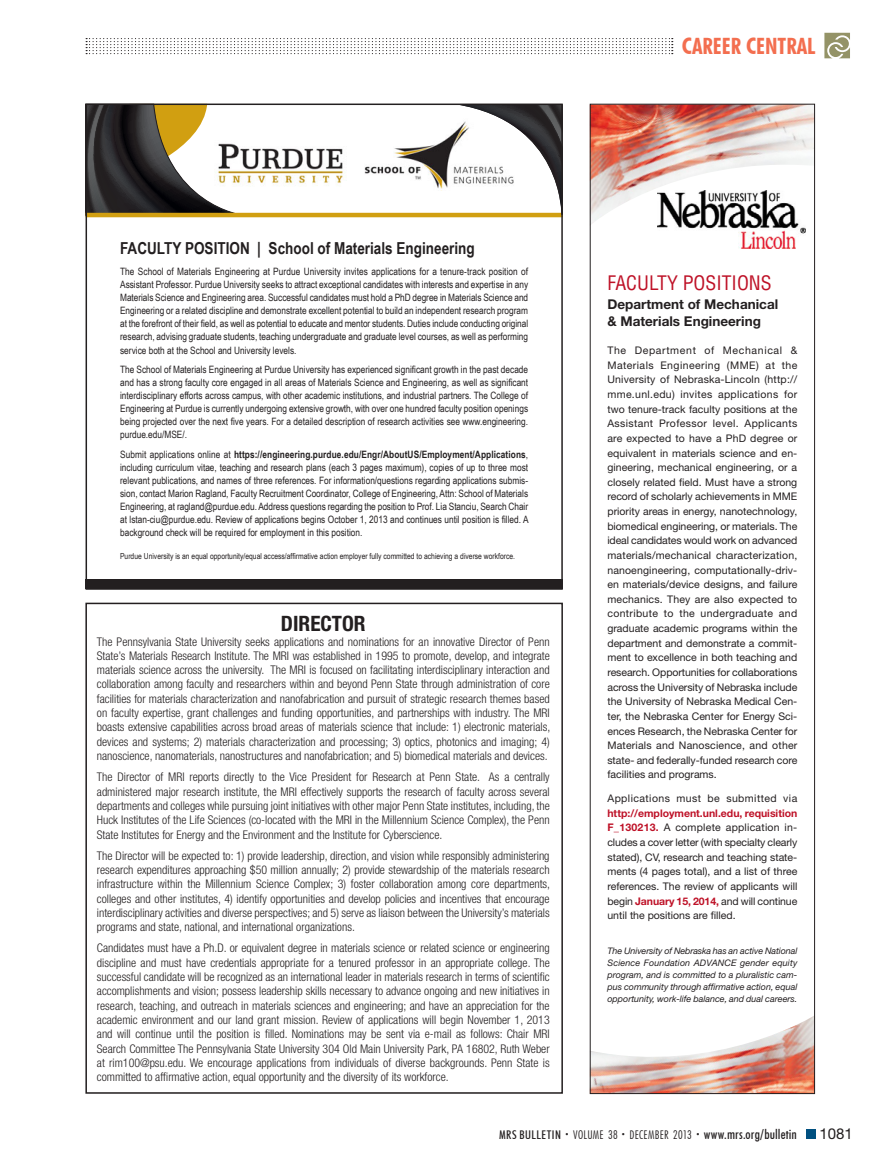
<style>
.page{position:relative;width:878px;height:1175px;background:#fff}
.page>*{position:absolute;margin:0;border:0;box-sizing:border-box;transform-origin:0 0}
.t1{font:700 condensed 22.5px "Futura BT";color:#f36e4f}
.t2{font:700 condensed 21.15px "Helvetica Neue";color:#231f20}
.t3{font:condensed 19.5px "Helvetica LT Std";color:#be1127}
.t4{font:700 16.5px "Arial Narrow";color:#231f20}
.t5{font:15px "Helvetica Neue LT Std";color:#231f20}
.t6{font:700 13.5px/16.5px "Helvetica Neue LT Std";color:#231f20}
.t7{font:300 condensed 12px/14.2px "Helvetica Neue";color:#231f20;text-align:justify}
.t8{font:300 condensed 12px "Futura BT";letter-spacing:.03em;color:#231f20}
.t9{font:10.5px/14.7px "Helvetica Neue LT Std";color:#231f20;text-align:justify}
.t10{font:10.2px/13.2px "Arial Narrow";color:#231f20;text-align:justify}
.t11{font:italic 9px/12px "Helvetica Neue LT Std";color:#231f20;text-align:justify}
.t12{font:8.25px "Arial Narrow";color:#231f20}
.s1{font-weight:700}
.s2{font-weight:700;color:#be1127}
.s3{font-weight:500}
.s4{font-size:7.5px}
.s5{font-weight:500;font-size:13.5px}
</style>
<div class="page">
<div style="left:806px;top:1130px;width:9px;height:8px;background:#005080"></div>
<svg style="left:86px;top:38px;width:586px;height:16px"></svg>
<svg style="left:824px;top:33px;width:26px;height:25px"></svg>
<img style="left:592px;top:106px;width:220px;height:117px">
<img style="left:592px;top:1017px;width:220px;height:75px">
<img style="left:244px;top:131px;width:212px;height:58px">
<svg style="left:85px;top:103px;width:159px;height:113px"></svg>
<hr style="left:86px;top:213px;width:476px;height:4px;background:#d19f11">
<svg style="left:456px;top:107px;width:103px;height:106px"></svg>
<div style="left:86px;top:104px;width:476px;height:486px;border:2px solid #231f20"></div>
<div style="left:86px;top:580px;width:476px;height:9px;background:#231f20"></div>
<div style="left:85px;top:602px;width:478px;height:491px;border:2px solid #231f20"></div>
<div style="left:657px;top:190px;width:150px;height:62px;background:#fff"></div>
<svg style="left:657px;top:189px;width:149px;height:60px"></svg>
<p class="t1" style="left:681px;top:32px;width:135px">CAREER CENTRAL</p>
<p class="t4" style="left:120px;top:239px;width:356px">FACULTY POSITION | School of Materials Engineering</p>
<p class="t10" style="left:120px;top:264px;width:409px">The School of Materials Engineering at Purdue University invites applications for a tenure-track position of Assistant Professor. Purdue University seeks to attract exceptional candidates with interests and expertise in any Materials Science and Engineering area. Successful candidates must hold a PhD degree in Materials Science and Engineering or a related discipline and demonstrate excellent potential to build an independent research program at the forefront of their field, as well as potential to educate and mentor students. Duties include conducting original research, advising graduate students, teaching undergraduate and graduate level courses, as well as performing service both at the School and University levels.</p>
<p class="t10" style="left:120px;top:362px;width:409px">The School of Materials Engineering at Purdue University has experienced significant growth in the past decade and has a strong faculty core engaged in all areas of Materials Science and Engineering, as well as significant interdisciplinary efforts across campus, with other academic institutions, and industrial partners. The College of Engineering at Purdue is currently undergoing extensive growth, with over one hundred faculty position openings being projected over the next five years. For a detailed description of research activities see www.engineering. purdue.edu/MSE/.</p>
<p class="t10" style="left:120px;top:447px;width:410px">Submit applications online at <span class="s1">https://engineering.purdue.edu/Engr/AboutUS/Employment/Applications</span>, including curriculum vitae, teaching and research plans (each 3 pages maximum), copies of up to three most relevant publications, and names of three references. For information/questions regarding applications submis&shy;sion, contact Marion Ragland, Faculty Recruitment Coordinator, College of Engineering, Attn: School of Materials Engineering, at ragland@purdue.edu. Address questions regarding the position to Prof. Lia Stanciu, Search Chair at lstan-ciu@purdue.edu. Review of applications begins October 1, 2013 and continues until position is filled. A background check will be required for employment in this position.</p>
<p class="t12" style="left:120px;top:551px;width:396px">Purdue University is an equal opportunity/equal access/affirmative action employer fully committed to achieving a diverse workforce.</p>
<p class="t2" style="left:281px;top:616px;width:86px">DIRECTOR</p>
<p class="t7" style="left:97px;top:635px;width:455px">The Pennsylvania State University seeks applications and nominations for an innovative Director of Penn State’s Materials Research Institute. The MRI was established in 1995 to promote, develop, and integrate materials science across the university. The MRI is focused on facilitating interdisciplinary interaction and collaboration among faculty and researchers within and beyond Penn State through administration of core facilities for materials characterization and nanofabrication and pursuit of strategic research themes based on faculty expertise, grant challenges and funding opportunities, and partnerships with industry. The MRI boasts extensive capabilities across broad areas of materials science that include: 1) electronic materials, devices and systems; 2) materials characterization and processing; 3) optics, photonics and imaging; 4) nanoscience, nanomaterials, nanostructures and nanofabrication; and 5) biomedical materials and devices.</p>
<p class="t7" style="left:97px;top:771px;width:454px">The Director of MRI reports directly to the Vice President for Research at Penn State. As a centrally administered major research institute, the MRI effectively supports the research of faculty across several departments and colleges while pursuing joint initiatives with other major Penn State institutes, including, the Huck Institutes of the Life Sciences (co-located with the MRI in the Millennium Science Complex), the Penn State Institutes for Energy and the Environment and the Institute for Cyberscience.</p>
<p class="t7" style="left:97px;top:849px;width:454px">The Director will be expected to: 1) provide leadership, direction, and vision while responsibly administering research expenditures approaching $50 million annually; 2) provide stewardship of the materials research infrastructure within the Millennium Science Complex; 3) foster collaboration among core departments, colleges and other institutes, 4) identify opportunities and develop policies and incentives that encourage interdisciplinary activities and diverse perspectives; and 5) serve as liaison between the University’s materials programs and state, national, and international organizations.</p>
<p class="t7" style="left:97px;top:942px;width:454px">Candidates must have a Ph.D. or equivalent degree in materials science or related science or engineering discipline and must have credentials appropriate for a tenured professor in an appropriate college. The successful candidate will be recognized as an international leader in materials research in terms of scientific accomplishments and vision; possess leadership skills necessary to advance ongoing and new initiatives in research, teaching, and outreach in materials sciences and engineering; and have an appreciation for the academic environment and our land grant mission. Review of applications will begin November 1, 2013 and will continue until the position is filled. Nominations may be sent via e-mail as follows: Chair MRI Search Committee The Pennsylvania State University 304 Old Main University Park, PA 16802, Ruth Weber at rim100@psu.edu. We encourage applications from individuals of diverse backgrounds. Penn State is committed to affirmative action, equal opportunity and the diversity of its workforce.</p>
<p class="t3" style="left:607px;top:276px;width:166px">FACULTY POSITIONS</p>
<p class="t6" style="left:607px;top:298px;width:172px">Department of Mechanical &amp; Materials Engineering</p>
<p class="t9" style="left:607px;top:344px;width:191px">The Department of Mechanical &amp; Materials Engineering (MME) at the University of Nebraska-Lincoln (http:// mme.unl.edu) invites applications for two tenure-track faculty positions at the Assistant Professor level. Applicants are expected to have a PhD degree or equivalent in materials science and en&shy;gineering, mechanical engineering, or a closely related field. Must have a strong record of scholarly achievements in MME priority areas in energy, nanotechnology, biomedical engineering, or materials. The ideal candidates would work on advanced materials/mechanical characterization, nanoengineering, computationally-driv&shy;en materials/device designs, and failure mechanics. They are also expected to contribute to the undergraduate and graduate academic programs within the department and demonstrate a commit&shy;ment to excellence in both teaching and research. Opportunities for collaborations across the University of Nebraska include the University of Nebraska Medical Cen&shy;ter, the Nebraska Center for Energy Sci&shy;ences Research, the Nebraska Center for Materials and Nanoscience, and other state- and federally-funded research core facilities and programs.</p>
<p class="t9" style="left:607px;top:792px;width:191px">Applications must be submitted via <span class="s2">http://employment.unl.edu, requisition F_130213.</span> A complete application in&shy;cludes a cover letter (with specialty clearly stated), CV, research and teaching state&shy;ments (4 pages total), and a list of three references. The review of applicants will begin <span class="s2">January 15, 2014,</span> and will continue until the positions are filled.</p>
<p class="t11" style="left:607px;top:945px;width:191px">The University of Nebraska has an active National Science Foundation ADVANCE gender equity program, and is committed to a pluralistic cam&shy;pus community through affirmative action, equal opportunity, work-life balance, and dual careers.</p>
<p class="t8" style="left:499px;top:1127px;width:299px"><span class="s3">MRS BULLETIN</span> <span class="s4">•</span> VOLUME 38 <span class="s4">•</span> DECEMBER 2013 <span class="s4">•</span> <span class="s5">www.mrs.org/bulletin</span></p>
<p class="t5" style="left:819px;top:1128px;width:35px">1081</p>
</div>
